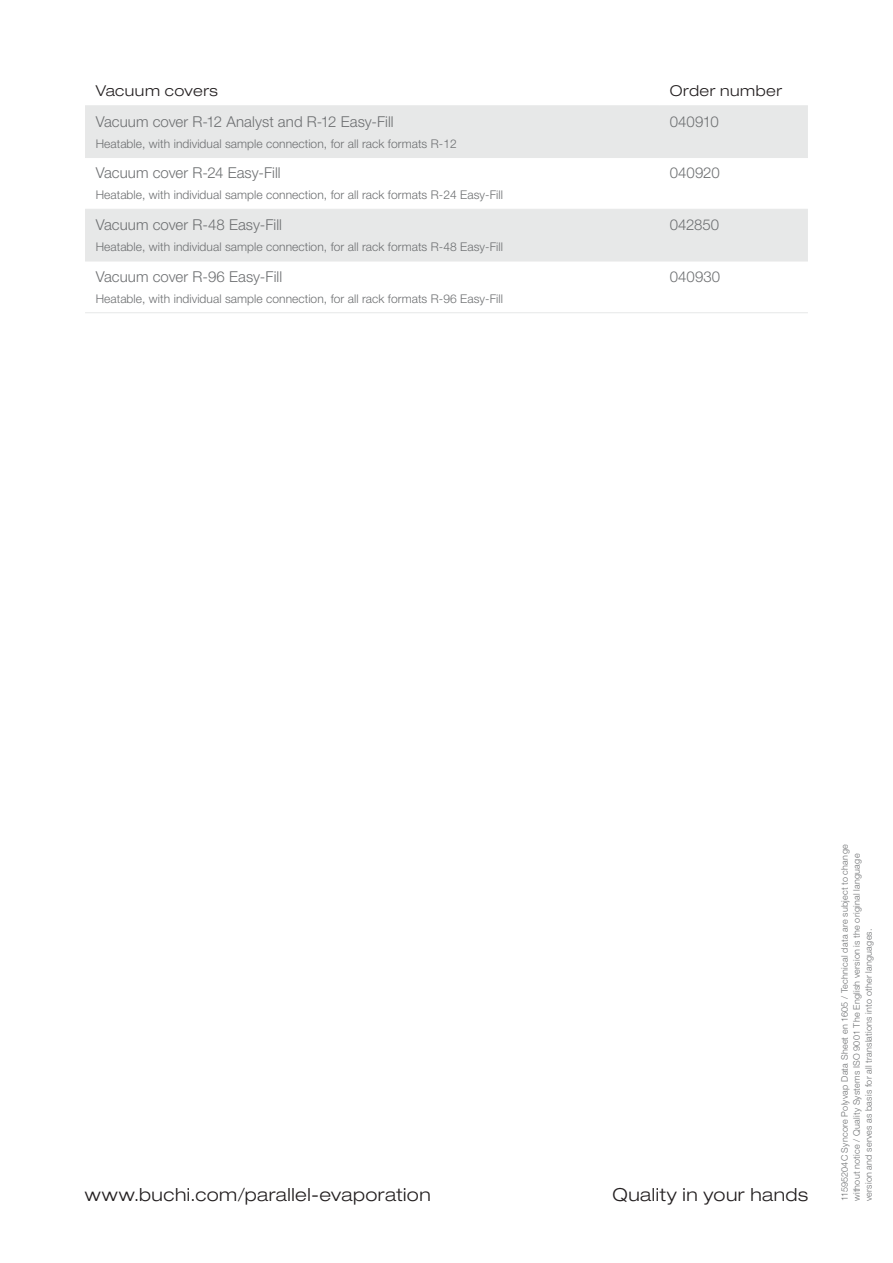
<style>
.page{position:relative;width:893px;height:1263px;background:#fff}
.page>*{position:absolute;margin:0;border:0;box-sizing:border-box;transform-origin:0 0}
.t1{font:300 expanded 18px "Helvetica Neue LT Std";letter-spacing:.03em;color:#231f20}
.Table_content_left{font:300 15px "Helvetica Neue LT Std";letter-spacing:.005em;color:#6d6f71}
.Table_title_small_le{font:300 expanded 15px "Helvetica Neue LT Std";letter-spacing:.035em;color:#231f20}
.Footnote___page_numb{font:300 12px "Helvetica Neue LT Std";letter-spacing:.005em;color:#6d6f71}
.Barcode{font:300 9px/12px "Helvetica Neue LT Std";letter-spacing:.03em;color:#6d6f71}
</style>
<div class="page">
<svg style="left:85px;top:106px;width:723px;height:155px;fill:#e7e8e8"></svg>
<hr style="left:85px;top:157px;width:574px;height:1px;background:#e7e8e8">
<hr style="left:85px;top:209px;width:574px;height:1px;background:#e7e8e8">
<hr style="left:85px;top:261px;width:574px;height:1px;background:#e7e8e8">
<hr style="left:85px;top:105px;width:574px;height:1px;background:#e7e8e8">
<hr style="left:659px;top:105px;width:149px;height:1px;background:#e7e8e8">
<hr style="left:659px;top:312px;width:149px;height:1px;background:#e7e8e8">
<hr style="left:659px;top:261px;width:149px;height:1px;background:#e7e8e8">
<hr style="left:659px;top:209px;width:149px;height:1px;background:#e7e8e8">
<hr style="left:659px;top:157px;width:149px;height:1px;background:#e7e8e8">
<hr style="left:85px;top:312px;width:574px;height:1px;background:#e7e8e8">
<p class="Table_title_small_le" style="left:96px;top:81px;width:124px">Vacuum covers</p>
<p class="Table_title_small_le" style="left:670px;top:81px;width:114px">Order number</p>
<p class="Table_content_left" style="left:96px;top:112px;width:300px">Vacuum cover R-12 Analyst and R-12 Easy-Fill</p>
<p class="Footnote___page_numb" style="left:96px;top:136px;width:363px">Heatable, with individual sample connection, for all rack formats R-12</p>
<p class="Table_content_left" style="left:670px;top:112px;width:51px">040910</p>
<p class="Table_content_left" style="left:96px;top:164px;width:186px">Vacuum cover R-24 Easy-Fill</p>
<p class="Footnote___page_numb" style="left:96px;top:188px;width:409px">Heatable, with individual sample connection, for all rack formats R-24 Easy-Fill</p>
<p class="Table_content_left" style="left:670px;top:164px;width:52px">040920</p>
<p class="Table_content_left" style="left:96px;top:215px;width:188px">Vacuum cover R-48 Easy-Fill</p>
<p class="Footnote___page_numb" style="left:96px;top:239px;width:409px">Heatable, with individual sample connection, for all rack formats R-48 Easy-Fill</p>
<p class="Table_content_left" style="left:670px;top:215px;width:51px">042850</p>
<p class="Table_content_left" style="left:96px;top:267px;width:188px">Vacuum cover R-96 Easy-Fill</p>
<p class="Footnote___page_numb" style="left:96px;top:291px;width:409px">Heatable, with individual sample connection, for all rack formats R-96 Easy-Fill</p>
<p class="Table_content_left" style="left:670px;top:267px;width:52px">040930</p>
<h1 class="t1" style="left:85px;top:1184px;width:347px">www.buchi.com/parallel-evaporation</h1>
<h1 class="t1" style="left:612px;top:1184px;width:197px">Quality in your hands</h1>
<p class="Barcode" style="left:838px;top:1201px;width:358px;rotate:-90deg">11595204C Syncore Polyvap Data Sheet en 1605 / Technical data are subject to change without notice / Quality Systems ISO 9001 The English version is the original language version and serves as basis for all translations into other languages.</p>
</div>
